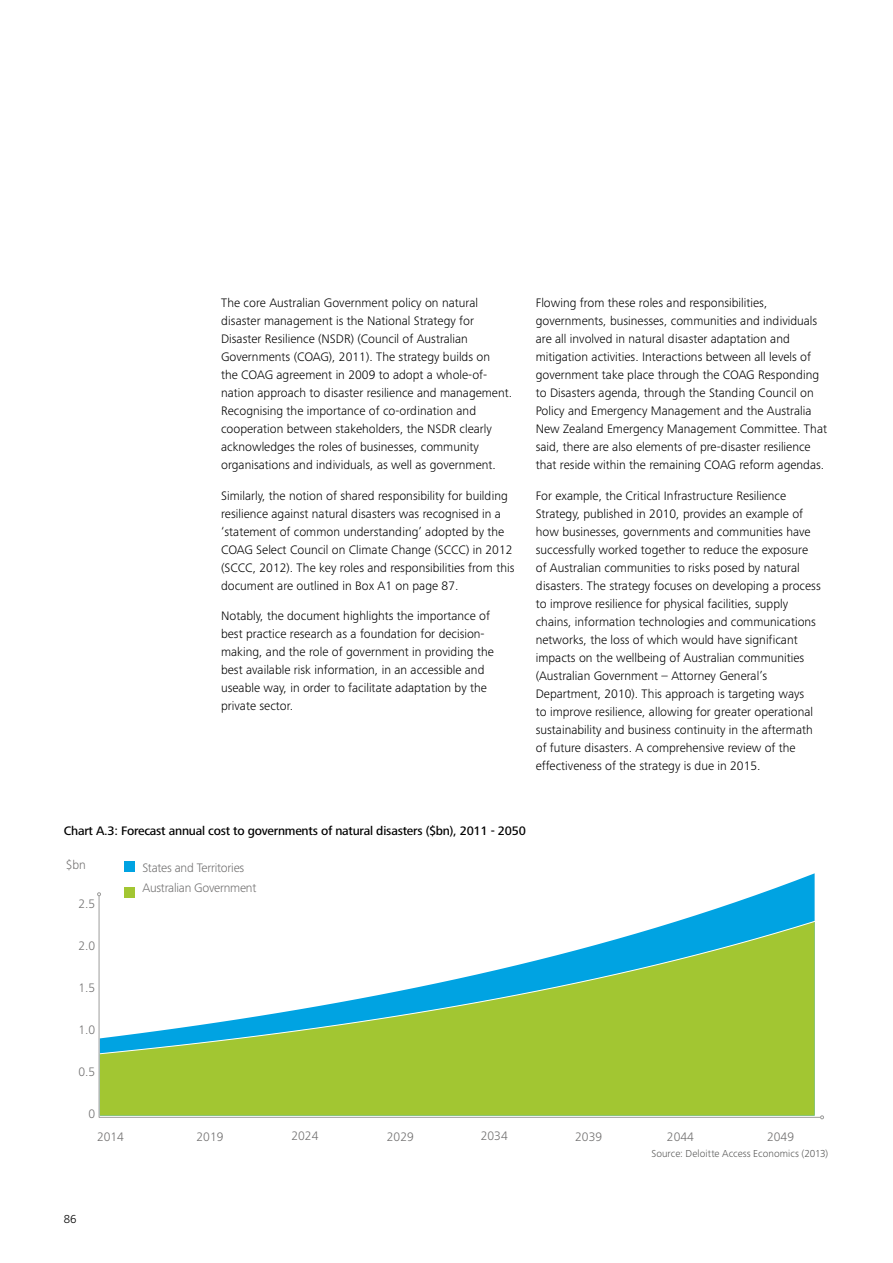
<style>
.page{position:relative;width:893px;height:1263px;background:#fff}
.page>*{position:absolute;margin:0;border:0;box-sizing:border-box;transform-origin:0 0}
.t1{font:300 12.75px/18px "Frutiger Next Pro";color:#000}
.t2{font:300 12.75px/20px "Frutiger Next Pro";letter-spacing:-.02em;color:#706f6f}
.t3{font:500 12.75px "Frutiger Next Pro";letter-spacing:-.02em;color:#000}
.t4{font:300 12px "Frutiger Next Pro";color:#000}
.t5{font:300 10.5px "Frutiger Next Pro";letter-spacing:.005em;color:#575756}
</style>
<div class="page">
<svg style="left:681px;top:873px;width:134px;height:47px"></svg>
<div style="left:100px;top:1054px;width:715px;height:61px;background:#a2c632"></div>
<div style="left:124px;top:861px;width:11px;height:11px;background:#00a3e2"></div>
<div style="left:124px;top:887px;width:11px;height:11px;background:#a2c632"></div>
<svg style="left:100px;top:920px;width:715px;height:134px"></svg>
<hr style="left:99px;top:1117px;width:721px;height:1px;background:#9d9d9c">
<svg style="left:820px;top:1115px;width:4px;height:4px"></svg>
<hr style="left:99px;top:896px;width:1px;height:221px;background:#9d9d9c">
<svg style="left:97px;top:892px;width:4px;height:4px"></svg>
<p class="t1" style="left:221px;top:294px;width:293px">The core Australian Government policy on natural disaster management is the National Strategy for Disaster Resilience (NSDR) (Council of Australian Governments (COAG), 2011). The strategy builds on<br>the COAG agreement in 2009 to adopt a whole-of&shy;nation approach to disaster resilience and management.<br>Recognising the importance of co-ordination and cooperation between stakeholders, the NSDR clearly acknowledges the roles of businesses, community organisations and individuals, as well as government.</p>
<p class="t1" style="left:221px;top:486px;width:295px">Similarly, the notion of shared responsibility for building resilience against natural disasters was recognised in a ‘statement of common understanding’ adopted by the COAG Select Council on Climate Change (SCCC) in 2012 (SCCC, 2012). The key roles and responsibilities from this document are outlined in Box A1 on page 87.</p>
<p class="t1" style="left:221px;top:607px;width:274px">Notably, the document highlights the importance of best practice research as a foundation for decision&shy;making, and the role of government in providing the best available risk information, in an accessible and useable way, in order to facilitate adaptation by the private sector.</p>
<p class="t1" style="left:536px;top:294px;width:293px">Flowing from these roles and responsibilities, governments, businesses, communities and individuals are all involved in natural disaster adaptation and mitigation activities. Interactions between all levels of government take place through the COAG Responding to Disasters agenda, through the Standing Council on Policy and Emergency Management and the Australia New Zealand Emergency Management Committee. That said, there are also elements of pre-disaster resilience that reside within the remaining COAG reform agendas.</p>
<p class="t1" style="left:536px;top:486px;width:286px">For example, the Critical Infrastructure Resilience Strategy, published in 2010, provides an example of how businesses, governments and communities have successfully worked together to reduce the exposure of Australian communities to risks posed by natural disasters. The strategy focuses on developing a process to improve resilience for physical facilities, supply chains, information technologies and communications networks, the loss of which would have significant impacts on the wellbeing of Australian communities (Australian Government – Attorney General’s Department, 2010). This approach is targeting ways<br>to improve resilience, allowing for greater operational sustainability and business continuity in the aftermath of future disasters. A comprehensive review of the effectiveness of the strategy is due in 2015.</p>
<p class="t3" style="left:64px;top:823px;width:464px">Chart A.3: Forecast annual cost to governments of natural disasters ($bn), 2011 - 2050</p>
<p class="t2" style="left:142px;top:857px;width:115px">States and Territories<br>Australian Government</p>
<p class="t2" style="left:78px;top:893px;width:18px">2.5</p>
<p class="t2" style="left:66px;top:854px;width:22px">$bn</p>
<p class="t2" style="left:78px;top:935px;width:18px">2.0</p>
<p class="t2" style="left:78px;top:977px;width:18px">1.5</p>
<p class="t2" style="left:78px;top:1019px;width:18px">1.0</p>
<p class="t2" style="left:78px;top:1061px;width:18px">0.5</p>
<p class="t2" style="left:89px;top:1103px;width:8px">0</p>
<p class="t2" style="left:97px;top:1127px;width:29px">2014</p>
<p class="t2" style="left:197px;top:1127px;width:29px">2019</p>
<p class="t2" style="left:291px;top:1126px;width:29px">2024</p>
<p class="t2" style="left:387px;top:1127px;width:29px">2029</p>
<p class="t2" style="left:481px;top:1126px;width:29px">2034</p>
<p class="t2" style="left:575px;top:1127px;width:29px">2039</p>
<p class="t2" style="left:667px;top:1127px;width:29px">2044</p>
<p class="t2" style="left:767px;top:1126px;width:29px">2049</p>
<p class="t4" style="left:64px;top:1212px;width:14px">86</p>
<p class="t5" style="left:651px;top:1147px;width:178px">Source: Deloitte Access Economics (2013)</p>
</div>
